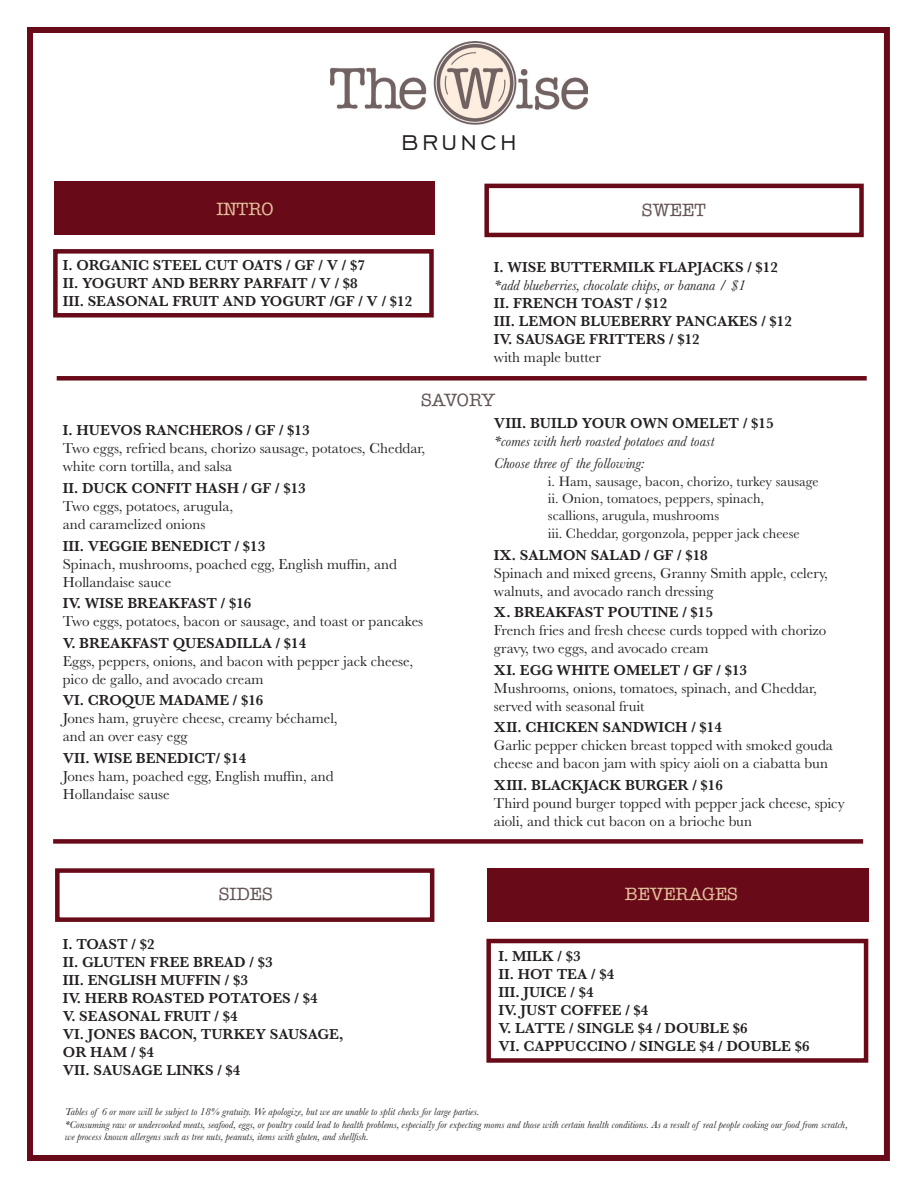
<style>
.page{position:relative;width:918px;height:1188px;background:#fff}
.page>*{position:absolute;margin:0;border:0;box-sizing:border-box;transform-origin:0 0}
.t1{font:27px "Engravers Gothic BT";letter-spacing:.125em;color:#231f20}
.t2{font:500 18px "American Typewriter Std";color:#645556}
.t3{font:500 18px "American Typewriter Std";color:#e3c09d}
.t4{font:15px/18px "Baskerville MT Std";color:#231f20}
.t5{font:600 15px/18px "Baskerville MT Pro";color:#231f20}
.t6{font:italic 15px/18px "Baskerville MT Pro";color:#231f20}
.t7{font:14.25px/17.1px "Baskerville MT Std";color:#231f20}
.t8{font:italic 10.5px/12.6px "Baskerville MT Pro";color:#231f20}
.s1{font-weight:400;font-style:italic}
.s2{font-family:"Baskerville MT Std";font-weight:400}
.s3{font-family:"Baskerville MT Pro";font-weight:600}
.s4{font-weight:600;font-style:normal}
</style>
<div class="page">
<div style="left:27px;top:27px;width:863px;height:1134px;border:6px solid #680a17"></div>
<img style="left:330px;top:41px;width:258px;height:84px">
<div style="left:54px;top:181px;width:380px;height:54px;background:#680a17"></div>
<div style="left:53px;top:249px;width:381px;height:69px;border:4px solid #680a17"></div>
<div style="left:484px;top:184px;width:380px;height:53px;border:4px solid #680a17"></div>
<div style="left:487px;top:868px;width:381px;height:54px;background:#680a17"></div>
<div style="left:486px;top:939px;width:382px;height:124px;border:4px solid #680a17"></div>
<div style="left:55px;top:868px;width:379px;height:54px;border:4px solid #680a17"></div>
<div style="left:57px;top:376px;width:810px;height:5px;background:#680a17"></div>
<div style="left:53px;top:839px;width:810px;height:5px;background:#680a17"></div>
<p class="t1" style="left:401px;top:128px;width:117px">BRUNCH</p>
<p class="t3" style="left:216px;top:199px;width:59px">INTRO</p>
<p class="t2" style="left:642px;top:199px;width:66px">SWEET</p>
<p class="t5" style="left:63px;top:257px;width:351px">I. ORGANIC STEEL CUT OATS / GF / V / $7<br>II. YOGURT AND BERRY PARFAIT / V / $8<br>III. SEASONAL FRUIT AND YOGURT /GF / V / $12</p>
<p class="t5" style="left:494px;top:258px;width:285px">I. WISE BUTTERMILK FLAPJACKS / $12</p>
<p class="t5" style="left:494px;top:276px;width:299px"><span class="s1">*add blueberries, chocolate chips, or banana / $1<br></span>II. FRENCH TOAST / $12<br>III. LEMON BLUEBERRY PANCAKES / $12<br>IV. SAUSAGE FRITTERS / $12<br><span class="s2">with maple butter</span></p>
<p class="t2" style="left:421px;top:390px;width:75px">SAVORY</p>
<p class="t5" style="left:63px;top:422px;width:248px">I. HUEVOS RANCHEROS / GF / $13</p>
<p class="t4" style="left:63px;top:440px;width:364px">Two eggs, refried beans, chorizo sausage, potatoes, Cheddar, white corn tortilla, and salsa</p>
<p class="t5" style="left:63px;top:479px;width:244px">II. DUCK CONFIT HASH / GF / $13</p>
<p class="t4" style="left:63px;top:497px;width:172px">Two eggs, potatoes, arugula, and caramelized onions</p>
<p class="t5" style="left:63px;top:537px;width:204px">III. VEGGIE BENEDICT / $13</p>
<p class="t4" style="left:63px;top:555px;width:336px">Spinach, mushrooms, poached egg, English muffin, and<br>Hollandaise sauce</p>
<p class="t5" style="left:63px;top:594px;width:190px">IV. WISE BREAKFAST / $16</p>
<p class="t4" style="left:63px;top:611px;width:362px;line-height:21.6px">Two eggs, potatoes, bacon or sausage, and toast or pancakes<br><span class="s3">V. BREAKFAST QUESADILLA / $14</span></p>
<p class="t4" style="left:63px;top:652px;width:352px">Eggs, peppers, onions, and bacon with pepper jack cheese, pico de gallo, and avocado cream</p>
<p class="t5" style="left:63px;top:692px;width:202px">VI. CROQUE MADAME / $16</p>
<p class="t4" style="left:63px;top:710px;width:276px">Jones ham, gruyère cheese, creamy béchamel, and an over easy egg</p>
<p class="t5" style="left:63px;top:749px;width:185px">VII. WISE BENEDICT/ $14</p>
<p class="t4" style="left:63px;top:767px;width:272px">Jones ham, poached egg, English muffin, and<br>Hollandaise sause</p>
<p class="t6" style="left:494px;top:414px;width:281px"><span class="s4">VIII. BUILD YOUR OWN OMELET / $15 </span>*comes with herb roasted potatoes and toast</p>
<p class="t6" style="left:494px;top:454px;width:152px">Choose three of the following:</p>
<p class="t7" style="left:548px;top:473px;width:272px">i. Ham, sausage, bacon, chorizo, turkey sausage ii. Onion, tomatoes, peppers, spinach,</p>
<p class="t7" style="left:548px;top:506px;width:253px;line-height:18px">scallions, arugula, mushrooms<br>iii. Cheddar, gorgonzola, pepper jack cheese</p>
<p class="t5" style="left:494px;top:546px;width:215px">IX. SALMON SALAD / GF / $18</p>
<p class="t4" style="left:494px;top:564px;width:335px">Spinach and mixed greens, Granny Smith apple, celery, walnuts, and avocado ranch dressing</p>
<p class="t5" style="left:494px;top:603px;width:220px">X. BREAKFAST POUTINE / $15</p>
<p class="t4" style="left:494px;top:621px;width:334px">French fries and fresh cheese curds topped with chorizo gravy, two eggs, and avocado cream</p>
<p class="t5" style="left:494px;top:661px;width:255px">XI. EGG WHITE OMELET / GF / $13</p>
<p class="t4" style="left:494px;top:679px;width:324px">Mushrooms, onions, tomatoes, spinach, and Cheddar, served with seasonal fruit</p>
<p class="t5" style="left:494px;top:718px;width:229px">XII. CHICKEN SANDWICH / $14</p>
<p class="t4" style="left:494px;top:736px;width:340px">Garlic pepper chicken breast topped with smoked gouda cheese and bacon jam with spicy aioli on a ciabatta bun</p>
<p class="t5" style="left:494px;top:776px;width:230px">XIII. BLACKJACK BURGER / $16</p>
<p class="t4" style="left:494px;top:794px;width:352px">Third pound burger topped with pepper jack cheese, spicy aioli, and thick cut bacon on a brioche bun</p>
<p class="t2" style="left:219px;top:884px;width:55px">SIDES</p>
<p class="t3" style="left:625px;top:884px;width:115px">BEVERAGES</p>
<p class="t5" style="left:63px;top:935px;width:282px">I. TOAST / $2<br>II. GLUTEN FREE BREAD / $3<br>III. ENGLISH MUFFIN / $3<br>IV. HERB ROASTED POTATOES / $4<br>V. SEASONAL FRUIT / $4<br>VI. JONES BACON, TURKEY SAUSAGE,<br>OR HAM / $4<br>VII. SAUSAGE LINKS / $4</p>
<p class="t5" style="left:499px;top:947px;width:313px">I. MILK / $3<br>II. HOT TEA / $4<br>III. JUICE / $4<br>IV. JUST COFFEE / $4<br>V. LATTE / SINGLE $4 / DOUBLE $6<br>VI. CAPPUCCINO / SINGLE $4 / DOUBLE $6</p>
<p class="t8" style="left:65px;top:1105px;width:416px">Tables of 6 or more will be subject to 18% gratuity. We apologize, but we are unable to split checks for large parties.</p>
<p class="t8" style="left:65px;top:1118px;width:784px">*Consuming raw or undercooked meats, seafood, eggs, or poultry could lead to health problems, especially for expecting moms and those with certain health conditions. As a result of real people cooking our food from scratch, we process known allergens such as tree nuts, peanuts, items with gluten, and shellfish.</p>
</div>
